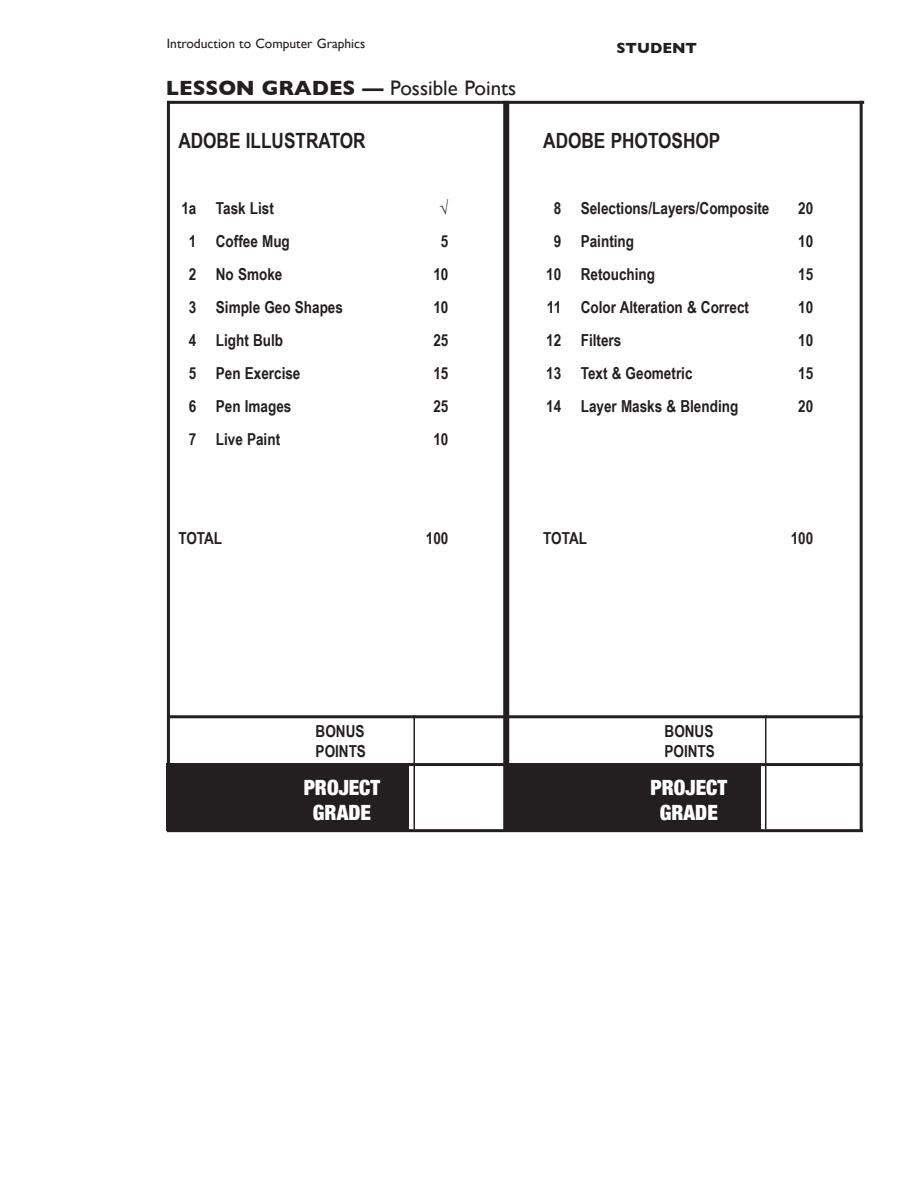
<style>
.page{position:relative;width:918px;height:1188px;background:#fff}
.page>*{position:absolute;margin:0;border:0;box-sizing:border-box;transform-origin:0 0}
.course_descrip{font:700 21px "Arial Narrow";color:#231f20}
.t1{font:21px "Gill Sans";color:#231f20}
.t2{font:900 condensed 21px "Helvetica Neue";color:#fff}
.course_descrip-2{font:700 16.5px/19.8px "Arial Narrow";color:#231f20}
.t3{font:700 15px "Gill Sans";color:#231f20}
.t4{font:13.5px "Gill Sans";color:#231f20}
.s1{font-weight:700}
</style>
<div class="page">
<hr style="left:168px;top:101px;width:696px;height:3px;background:#231f20">
<hr style="left:167px;top:101px;width:3px;height:730px;background:#231f20">
<div style="left:503px;top:101px;width:6px;height:730px;background:#231f20"></div>
<hr style="left:860px;top:101px;width:3px;height:730px;background:#231f20">
<hr style="left:167px;top:829px;width:696px;height:3px;background:#231f20">
<hr style="left:168px;top:763px;width:695px;height:3px;background:#231f20">
<hr style="left:168px;top:715px;width:695px;height:3px;background:#231f20">
<hr style="left:765px;top:715px;width:1px;height:114px;background:#231f20">
<hr style="left:414px;top:715px;width:1px;height:114px;background:#231f20">
<div style="left:167px;top:763px;width:242px;height:68px;background:#231f20"></div>
<div style="left:509px;top:763px;width:251px;height:68px;background:#231f20"></div>
<p class="t4" style="left:167px;top:36px;width:200px">Introduction to Computer Graphics</p>
<p class="t3" style="left:616px;top:36px;width:82px">STUDENT</p>
<p class="t1" style="left:166px;top:76px;width:352px"><span class="s1">LESSON GRADES —</span> Possible Points</p>
<p class="course_descrip" style="left:178px;top:124px;width:189px">ADOBE ILLUSTRATOR</p>
<p class="course_descrip-2" style="left:181px;top:197px;width:94px">1a Task List</p>
<p class="course_descrip-2" style="left:439px;top:197px;width:11px">√</p>
<p class="course_descrip-2" style="left:189px;top:230px;width:103px">1 Coffee Mug</p>
<p class="course_descrip-2" style="left:441px;top:230px;width:9px">5</p>
<p class="course_descrip-2" style="left:189px;top:263px;width:95px">2 No Smoke</p>
<p class="course_descrip-2" style="left:433px;top:263px;width:17px">10</p>
<p class="course_descrip-2" style="left:189px;top:296px;width:156px">3 Simple Geo Shapes</p>
<p class="course_descrip-2" style="left:433px;top:296px;width:17px">10</p>
<p class="course_descrip-2" style="left:189px;top:329px;width:96px">4 Light Bulb</p>
<p class="course_descrip-2" style="left:433px;top:329px;width:17px">25</p>
<p class="course_descrip-2" style="left:189px;top:362px;width:113px">5 Pen Exercise</p>
<p class="course_descrip-2" style="left:433px;top:362px;width:17px">15</p>
<p class="course_descrip-2" style="left:189px;top:395px;width:104px">6 Pen Images</p>
<p class="course_descrip-2" style="left:433px;top:395px;width:17px">25</p>
<p class="course_descrip-2" style="left:189px;top:428px;width:93px">7 Live Paint</p>
<p class="course_descrip-2" style="left:433px;top:428px;width:17px">10</p>
<p class="course_descrip" style="left:543px;top:124px;width:179px">ADOBE PHOTOSHOP</p>
<p class="course_descrip-2" style="left:554px;top:197px;width:217px">8 Selections/Layers/Composite</p>
<p class="course_descrip-2" style="left:798px;top:197px;width:17px">20</p>
<p class="course_descrip-2" style="left:554px;top:230px;width:82px">9 Painting</p>
<p class="course_descrip-2" style="left:798px;top:230px;width:17px">10</p>
<p class="course_descrip-2" style="left:546px;top:263px;width:110px">10 Retouching</p>
<p class="course_descrip-2" style="left:798px;top:263px;width:17px">15</p>
<p class="course_descrip-2" style="left:547px;top:296px;width:204px">11 Color Alteration &amp; Correct</p>
<p class="course_descrip-2" style="left:798px;top:296px;width:17px">10</p>
<p class="course_descrip-2" style="left:546px;top:329px;width:77px">12 Filters</p>
<p class="course_descrip-2" style="left:798px;top:329px;width:17px">10</p>
<p class="course_descrip-2" style="left:546px;top:362px;width:148px">13 Text &amp; Geometric</p>
<p class="course_descrip-2" style="left:798px;top:362px;width:17px">15</p>
<p class="course_descrip-2" style="left:546px;top:395px;width:194px">14 Layer Masks &amp; Blending</p>
<p class="course_descrip-2" style="left:798px;top:395px;width:17px">20</p>
<p class="course_descrip-2" style="left:178px;top:527px;width:45px">TOTAL</p>
<p class="course_descrip-2" style="left:426px;top:527px;width:24px">100</p>
<p class="course_descrip-2" style="left:543px;top:527px;width:45px">TOTAL</p>
<p class="course_descrip-2" style="left:791px;top:527px;width:24px">100</p>
<p class="course_descrip-2" style="left:316px;top:720px;width:52px">BONUS<br>POINTS</p>
<p class="course_descrip-2" style="left:665px;top:720px;width:52px">BONUS<br>POINTS</p>
<p class="t2" style="left:304px;top:770px;width:78px">PROJECT</p>
<p class="t2" style="left:313px;top:795px;width:59px">GRADE</p>
<p class="t2" style="left:651px;top:770px;width:78px">PROJECT</p>
<p class="t2" style="left:660px;top:795px;width:59px">GRADE</p>
</div>
